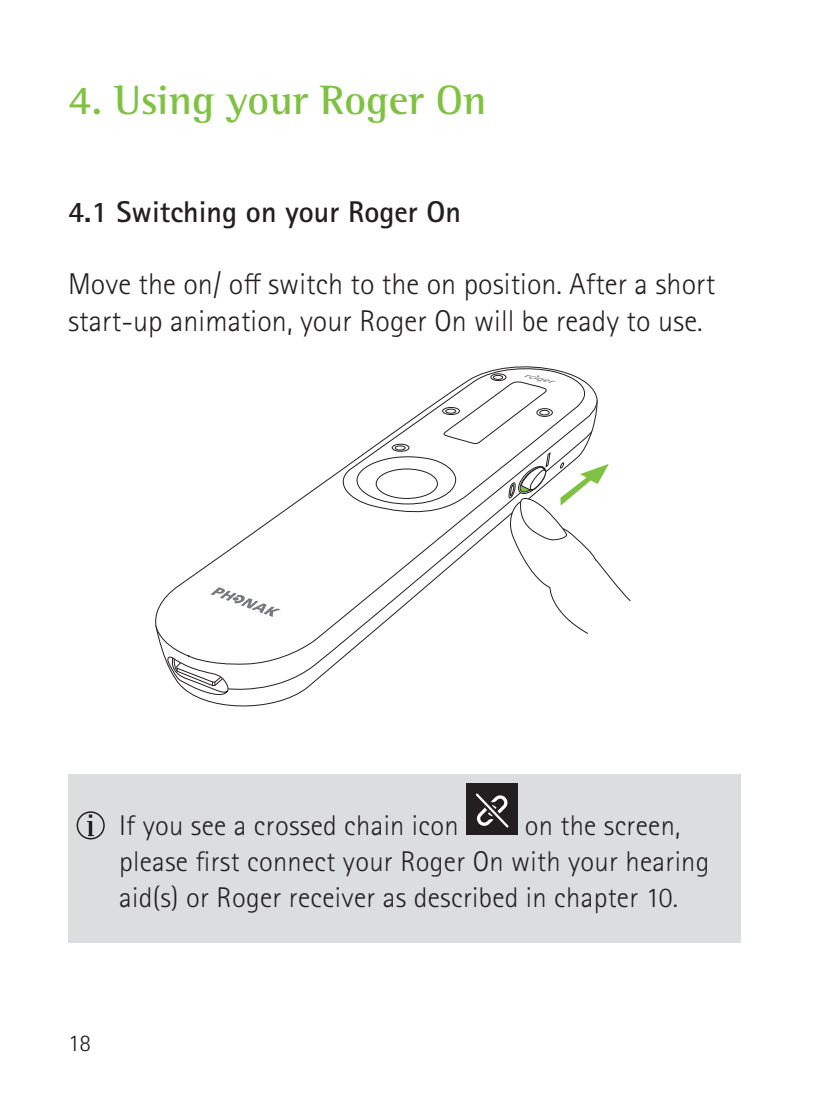
<style>
.page{position:relative;width:834px;height:1115px;background:#fff}
.page>*{position:absolute;margin:0;border:0;box-sizing:border-box;transform-origin:0 0}
.t1{font:700 42px "Rotis Semi Serif Pro";color:#7fc241}
.t2{font:300 30px/36px "Rotis Sans Serif Pro";letter-spacing:.005em;color:#231f20}
.t3{font:700 30px "Rotis Sans Serif Pro";color:#231f20}
.t4{font:300 28.5px/36px "Rotis Sans Serif Pro";letter-spacing:.01em;color:#231f20}
.t5{font:300 24px "Rotis Sans Serif Pro";color:#231f20}
</style>
<div class="page">
<svg style="left:395px;top:366px;width:203px;height:67px"></svg>
<svg style="left:167px;top:654px;width:61px;height:41px"></svg>
<div style="left:490px;top:373px;width:16px;height:7px;border:1px solid #231f20;border-radius:50%"></div>
<svg style="left:228px;top:431px;width:364px;height:263px"></svg>
<svg style="left:210px;top:587px;width:71px;height:29px"></svg>
<svg style="left:441px;top:375px;width:114px;height:69px"></svg>
<svg style="left:507px;top:451px;width:123px;height:183px"></svg>
<div style="left:68px;top:774px;width:672px;height:168px;background:#dcdddf"></div>
<svg style="left:77px;top:811px;width:28px;height:28px"></svg>
<div style="left:466px;top:783px;width:51px;height:51px;background:#231f20"></div>
<svg style="left:475px;top:793px;width:33px;height:34px"></svg>
<h1 class="t1" style="left:68px;top:75px;width:420px">4. Using your Roger On</h1>
<p class="t3" style="left:68px;top:193px;width:394px">4.1 Switching on your Roger On</p>
<p class="t2" style="left:68px;top:266px;width:648px">Move the on/ off switch to the on position. After a short start-up animation, your Roger On will be ready to use.</p>
<p class="t4" style="left:119px;top:807px;width:341px">If you see a crossed chain icon</p>
<p class="t4" style="left:119px;top:807px;width:592px;text-indent:405px">on the screen, please first connect your Roger On with your hearing aid(s) or Roger receiver as described in chapter 10.</p>
<p class="t5" style="left:68px;top:1028px;width:25px">18</p>
</div>
